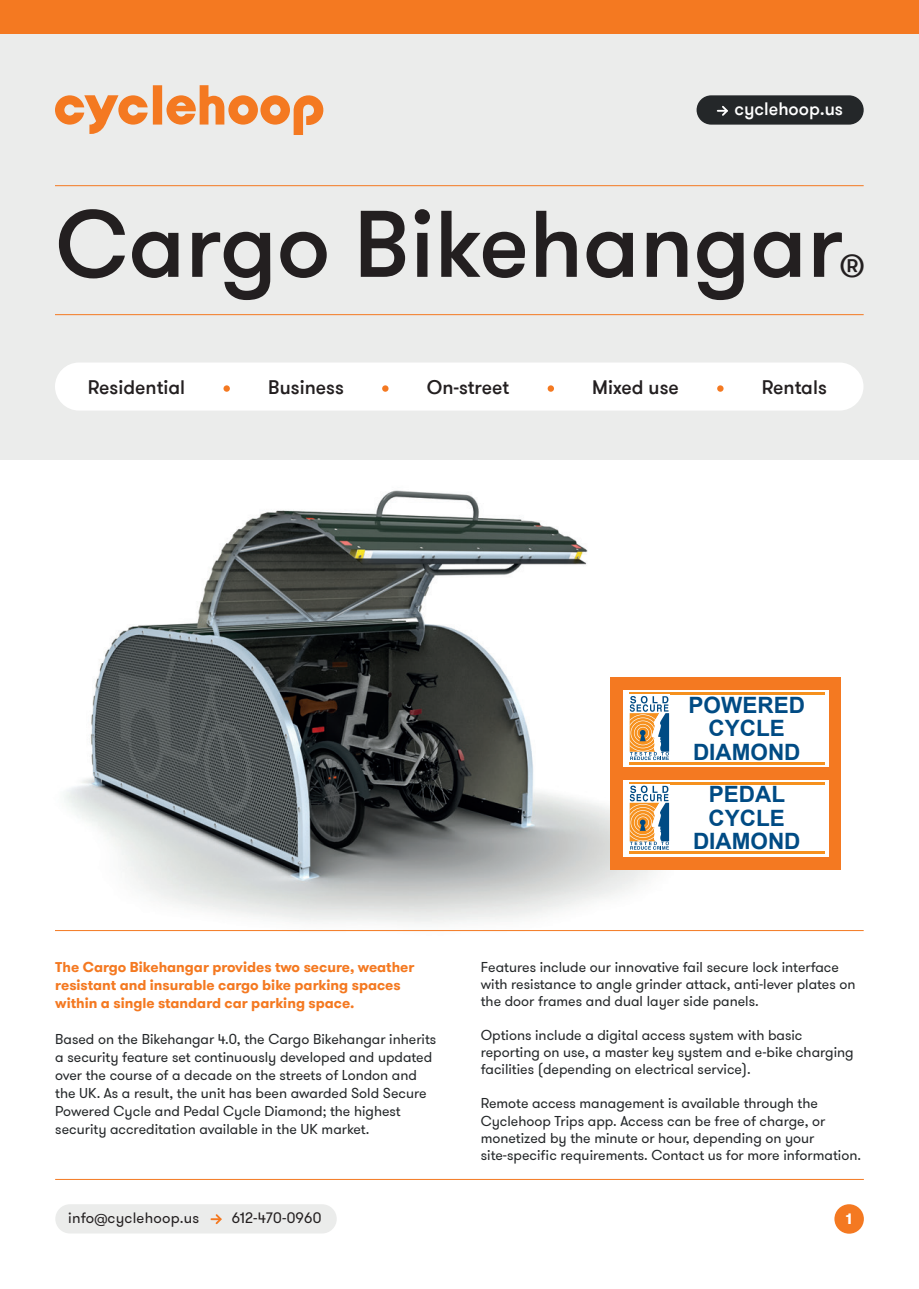
<style>
.page{position:relative;width:919px;height:1289px;background:#fff}
.page>*{position:absolute;margin:0;border:0;box-sizing:border-box;transform-origin:0 0}
.t1{font:500 94.35px "GT Walsheim Pro";color:#231f20}
.t2{font:500 31.65px "GT Walsheim Pro";color:#231f20}
.t3{font:700 22.5px/23.5px "Arial";color:#004b84;text-align:center}
.t4{font:500 19.5px "GT Walsheim Pro";color:#231f20}
.t5{font:500 18px "GT Walsheim Pro";color:#fff}
.t6{font:15px "GT Walsheim Pro";letter-spacing:.015em;color:#231f20}
.t7{font:700 15px "GT Walsheim Pro";color:#fff}
.t8{font:14.25px/17.1px "GT Walsheim Pro";color:#242729}
.t9{font:700 14.25px/18px "GT Walsheim Pro";color:#f47921}
</style>
<div class="page">
<img style="left:0;top:459px;width:698px;height:473px">
<div style="left:0;top:0;width:918px;height:34px;background:#f47921"></div>
<div style="left:0;top:34px;width:918px;height:425px;background:#ebeceb"></div>
<svg style="left:55px;top:85px;width:269px;height:50px"></svg>
<div style="left:696px;top:95px;width:167px;height:30px;background:#242729;border-radius:15px"></div>
<div style="left:55px;top:1204px;width:282px;height:29px;background:#ebeceb;border-radius:15px"></div>
<svg style="left:717px;top:105px;width:11px;height:11px"></svg>
<hr style="left:55px;top:185px;width:808px;height:1px;background:#f47921">
<hr style="left:55px;top:314px;width:808px;height:1px;background:#f47921">
<hr style="left:55px;top:930px;width:808px;height:1px;background:#f47921">
<hr style="left:55px;top:1178px;width:808px;height:1px;background:#f47921">
<div style="left:55px;top:362px;width:808px;height:48px;background:#fff;border-radius:24px"></div>
<div style="left:223px;top:385px;width:7px;height:7px;background:#f47921;border-radius:50%"></div>
<div style="left:382px;top:385px;width:6px;height:7px;background:#f47921;border-radius:50%"></div>
<div style="left:547px;top:385px;width:7px;height:7px;background:#f47921;border-radius:50%"></div>
<div style="left:717px;top:385px;width:6px;height:7px;background:#f47921;border-radius:50%"></div>
<svg style="left:211px;top:1214px;width:11px;height:11px"></svg>
<div style="left:834px;top:1204px;width:29px;height:29px;background:#f47921;border-radius:50%"></div>
<div style="left:610px;top:677px;width:230px;height:192px;background:#f47921"></div>
<div style="left:623px;top:690px;width:205px;height:76px;background:#fff"></div>
<hr style="left:629px;top:762px;width:195px;height:2px;background:#f6911e">
<hr style="left:629px;top:692px;width:195px;height:2px;background:#f6911e">
<svg style="left:629px;top:696px;width:40px;height:64px"></svg>
<div style="left:623px;top:779px;width:205px;height:77px;background:#fff"></div>
<hr style="left:629px;top:851px;width:195px;height:2px;background:#f6911e">
<hr style="left:629px;top:782px;width:195px;height:2px;background:#f6911e">
<svg style="left:629px;top:785px;width:40px;height:64px"></svg>
<p class="t5" style="left:734px;top:98px;width:110px">cyclehoop.us</p>
<h1 class="t1" style="left:55px;top:185px;width:788px">Cargo Bikehangar</h1>
<h2 class="t2" style="left:839px;top:246px;width:27px">®</h2>
<h3 class="t4" style="left:88px;top:375px;width:99px">Residential</h3>
<h3 class="t4" style="left:268px;top:375px;width:77px">Business</h3>
<h3 class="t4" style="left:427px;top:375px;width:84px">On-street</h3>
<h3 class="t4" style="left:592px;top:375px;width:88px">Mixed use</h3>
<h3 class="t4" style="left:761px;top:375px;width:67px">Rentals</h3>
<p class="t9" style="left:55px;top:957px;width:360px">The Cargo Bikehangar provides two secure, weather resistant and insurable cargo bike parking spaces within a single standard car parking space.</p>
<p class="t8" style="left:55px;top:1029px;width:382px;line-height:18px">Based on the Bikehangar 4.0, the Cargo Bikehangar inherits a security feature set continuously developed and updated over the course of a decade on the streets of London and the UK. As a result, the unit has been awarded Sold Secure Powered Cycle and Pedal Cycle Diamond; the highest security accreditation available in the UK market.</p>
<h3 class="t3" style="left:688px;top:693px;width:118px">POWERED<br>CYCLE<br>DIAMOND</h3>
<h3 class="t3" style="left:693px;top:783px;width:109px">PEDAL<br>CYCLE<br>DIAMOND</h3>
<p class="t8" style="left:480px;top:958px;width:376px">Features include our innovative fail secure lock interface with resistance to angle grinder attack, anti-lever plates on the door frames and dual layer side panels.</p>
<p class="t8" style="left:480px;top:1026px;width:374px">Options include a digital access system with basic reporting on use, a master key system and e-bike charging facilities (depending on electrical service).</p>
<p class="t8" style="left:480px;top:1095px;width:382px">Remote access management is available through the Cyclehoop Trips app. Access can be free of charge, or monetized by the minute or hour, depending on your site-specific requirements. Contact us for more information.</p>
<p class="t6" style="left:68px;top:1208px;width:133px">info@cyclehoop.us</p>
<p class="t6" style="left:232px;top:1208px;width:91px">612-470-0960</p>
<p class="t7" style="left:845px;top:1208px;width:8px">1</p>
</div>
